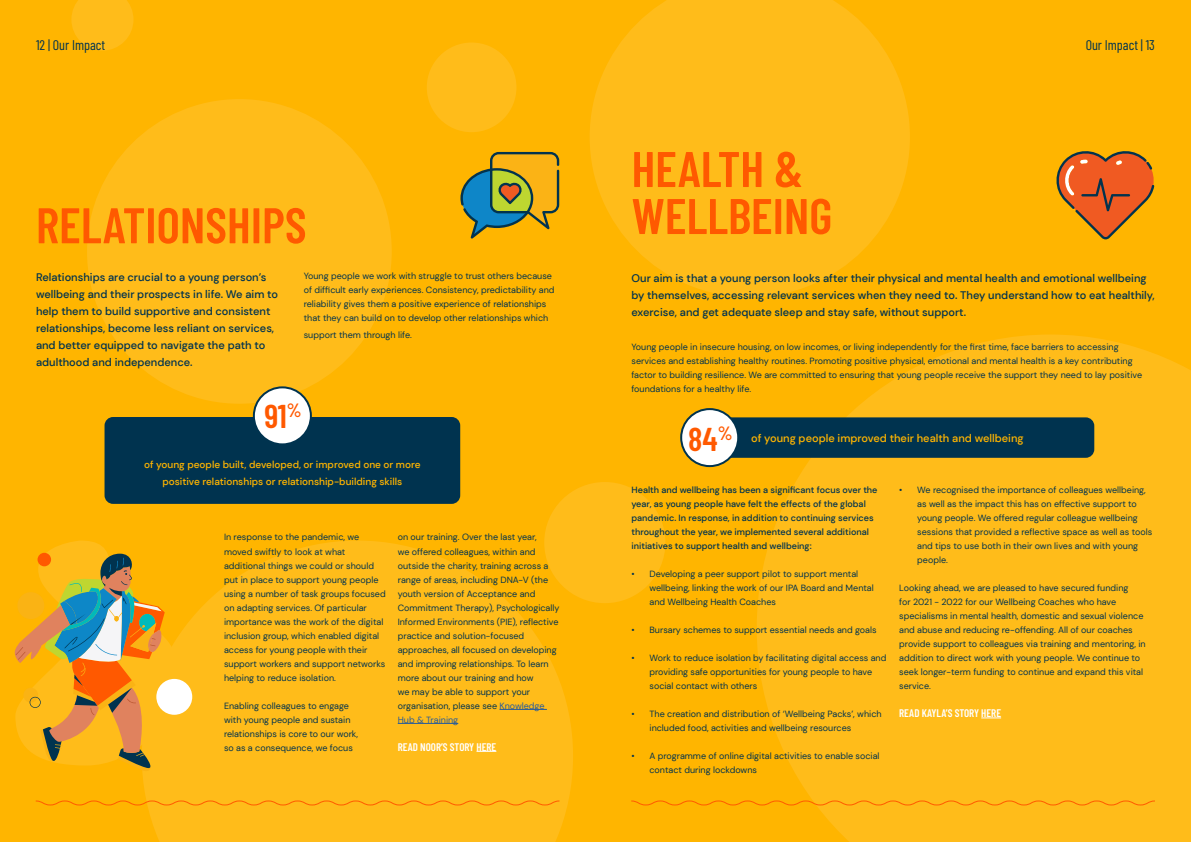
<style>
.page{position:relative;width:1191px;height:842px;background:#ffb500}
.page>*{position:absolute;margin:0;border:0;box-sizing:border-box;transform-origin:0 0}
.t1{font:600 50px "Barlow Condensed";color:#ff5900}
.t2{font:600 32.9px "Barlow Condensed";color:#ff5900}
.t3{font:14px "Barlow Condensed";color:#00334f}
.t4{font:500 11px/17px "DM Sans";color:#00334f}
.t5{font:500 11px "DM Sans";color:#ffb500}
.t6{font:600 11px "Barlow Condensed";color:#fff}
.t7{font:500 10px/17px "DM Sans";color:#ffb500;text-align:center}
.t8{font:9px/14px "DM Sans";color:#00334f}
.t9{font:500 9px/14px "DM Sans";color:#00334f}
.s1{color:#275b9b}
</style>
<div class="page">
<div style="left:87px;top:99px;width:305px;height:305px;background:#ffbc1a;border-radius:50%"></div>
<div style="left:427px;top:43px;width:89px;height:89px;background:#ffbc1a;border-radius:50%"></div>
<svg style="left:757px;top:334px;width:434px;height:508px;background:#ffbb17"></svg>
<svg style="left:142px;top:540px;width:431px;height:302px;background:#febb16"></svg>
<div style="left:544px;top:482px;width:121px;height:121px;background:#ffbc1a;border-radius:50%"></div>
<svg style="left:590px;top:0;width:320px;height:297px;fill:#ffbc1a"></svg>
<svg style="left:71px;top:0;width:62px;height:51px"></svg>
<svg style="left:1056px;top:151px;width:99px;height:88px"></svg>
<svg style="left:460px;top:152px;width:99px;height:87px"></svg>
<svg style="left:981px;top:718px;width:20px;height:1px"></svg>
<hr style="left:499px;top:709px;width:48px;height:1px;background:#275b9b">
<hr style="left:398px;top:723px;width:60px;height:1px;background:#275b9b">
<svg style="left:476px;top:751px;width:20px;height:1px"></svg>
<svg style="left:631px;top:800px;width:525px;height:6px"></svg>
<svg style="left:35px;top:800px;width:525px;height:6px;background:#ffa910"></svg>
<div style="left:104px;top:417px;width:356px;height:87px;background:#00334f;border-radius:9px"></div>
<div style="left:254px;top:387px;width:57px;height:57px;background:#fff;border-radius:50%"></div>
<div style="left:253px;top:386px;width:59px;height:59px;border:2px solid #00334f;border-radius:50%"></div>
<div style="left:156px;top:679px;width:36px;height:36px;background:#fff;border-radius:50%"></div>
<svg style="left:15px;top:540px;width:164px;height:232px"></svg>
<div style="left:722px;top:417px;width:372px;height:41px;background:#00334f;border-radius:9px"></div>
<div style="left:681px;top:409px;width:57px;height:57px;background:#fff;border-radius:50%"></div>
<div style="left:680px;top:408px;width:59px;height:59px;border:2px solid #00334f;border-radius:50%"></div>
<h3 class="t3" style="left:36px;top:35px;width:71px">12 | Our Impact</h3>
<h3 class="t3" style="left:1085px;top:35px;width:71px">Our Impact | 13</h3>
<h1 class="t1" style="left:631px;top:133px;width:173px">HEALTH &amp;</h1>
<h1 class="t1" style="left:36px;top:190px;width:272px">RELATIONSHIPS</h1>
<h1 class="t1" style="left:631px;top:180px;width:202px">WELLBEING</h1>
<p class="t4" style="left:631px;top:270px;width:525px">Our aim is that a young person looks after their physical and mental health and emotional wellbeing by themselves, accessing relevant services when they need to. They understand how to eat healthily, exercise, and get adequate sleep and stay safe, without support.</p>
<p class="t8" style="left:631px;top:339px;width:512px">Young people in insecure housing, on low incomes, or living independently for the first time, face barriers to accessing services and establishing healthy routines. Promoting positive physical, emotional and mental health is a key contributing factor to building resilience. We are committed to ensuring that young people receive the support they need to lay positive foundations for a healthy life.</p>
<p class="t4" style="left:36px;top:269px;width:244px">Relationships are crucial to a young person’s wellbeing and their prospects in life. We aim to help them to build supportive and consistent relationships, become less reliant on services, and better equipped to navigate the path to adulthood and independence.</p>
<p class="t8" style="left:304px;top:269px;width:252px">Young people we work with struggle to trust others because of difficult early experiences. Consistency, predictability and reliability gives them a positive experience of relationships that they can build on to develop other relationships which</p>
<p class="t8" style="left:304px;top:328px;width:110px">support them through life.</p>
<h2 class="t2" style="left:264px;top:392px;width:39px">91<sup>%</sup></h2>
<p class="t7" style="left:144px;top:456px;width:278px">of young people built, developed, or improved one or more positive relationships or relationship-building skills</p>
<p class="t8" style="left:224px;top:530px;width:163px">In response to the pandemic, we moved swiftly to look at what additional things we could or should put in place to support young people using a number of task groups focused on adapting services. Of particular importance was the work of the digital inclusion group, which enabled digital access for young people with their support workers and support networks helping to reduce isolation.</p>
<p class="t8" style="left:224px;top:698px;width:136px">Enabling colleagues to engage with young people and sustain relationships is core to our work, so as a consequence, we focus</p>
<p class="t8" style="left:398px;top:530px;width:163px">on our training. Over the last year,<br>we offered colleagues, within and outside the charity, training across a range of areas, including DNA-V (the youth version of Acceptance and Commitment Therapy), Psychologically Informed Environments (PIE), reflective practice and solution-focused approaches, all focused on developing and improving relationships. To learn more about our training and how<br>we may be able to support your organisation, please see <span class="s1">Knowledge Hub &amp; Training</span></p>
<p class="t6" style="left:398px;top:739px;width:100px">READ NOOR’S STORY HERE</p>
<h2 class="t2" style="left:688px;top:416px;width:46px">84<sup>%</sup></h2>
<p class="t5" style="left:751px;top:431px;width:274px">of young people improved their health and wellbeing</p>
<p class="t9" style="left:631px;top:483px;width:247px">Health and wellbeing has been a significant focus over the year, as young people have felt the effects of the global pandemic. In response, in addition to continuing services throughout the year, we implemented several additional initiatives to support health and wellbeing:</p>
<p class="t8" style="left:649px;top:567px;width:226px;text-indent:-18px">• Developing a peer support pilot to support mental wellbeing, linking the work of our IPA Board and Mental and Wellbeing Health Coaches</p>
<p class="t8" style="left:631px;top:623px;width:247px">• Bursary schemes to support essential needs and goals</p>
<p class="t8" style="left:649px;top:651px;width:238px;text-indent:-18px">• Work to reduce isolation by facilitating digital access and providing safe opportunities for young people to have social contact with others</p>
<p class="t8" style="left:649px;top:707px;width:234px;text-indent:-18px">• The creation and distribution of ‘Wellbeing Packs’, which included food, activities and wellbeing resources</p>
<p class="t8" style="left:649px;top:749px;width:231px;text-indent:-18px">• A programme of online digital activities to enable social contact during lockdowns</p>
<p class="t8" style="left:917px;top:483px;width:236px;text-indent:-18px">• We recognised the importance of colleagues wellbeing, as well as the impact this has on effective support to young people. We offered regular colleague wellbeing sessions that provided a reflective space as well as tools and tips to use both in their own lives and with young people.</p>
<p class="t8" style="left:899px;top:581px;width:248px">Looking ahead, we are pleased to have secured funding<br>for 2021 - 2022 for our Wellbeing Coaches who have specialisms in mental health, domestic and sexual violence and abuse and reducing re-offending. All of our coaches provide support to colleagues via training and mentoring, in addition to direct work with young people. We continue to seek longer-term funding to continue and expand this vital service.</p>
<p class="t6" style="left:899px;top:705px;width:103px">READ KAYLA’S STORY HERE</p>
</div>
